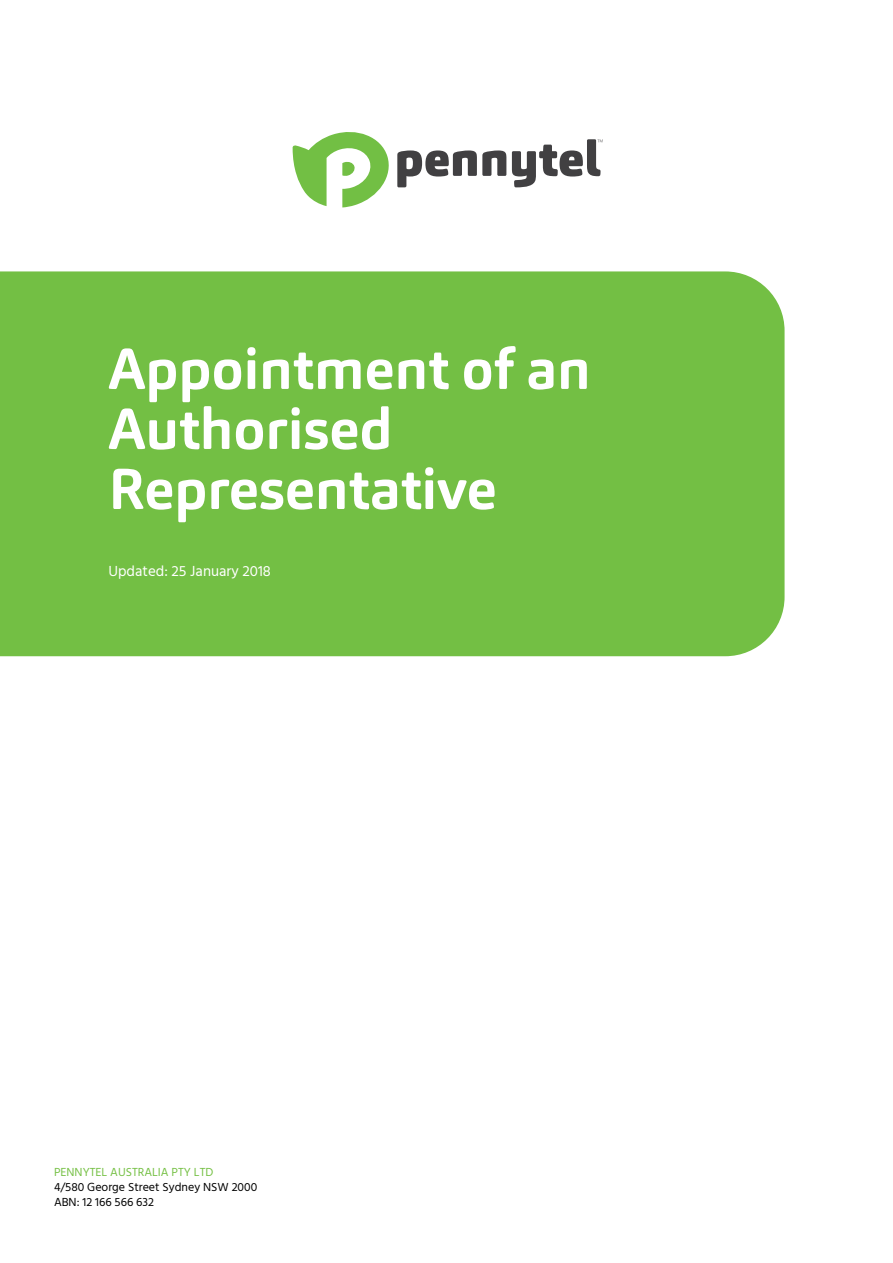
<style>
.page{position:relative;width:893px;height:1263px;background:#fff}
.page>*{position:absolute;margin:0;border:0;box-sizing:border-box;transform-origin:0 0}
.t1{font:700 57px/60px "Carnas";color:#fff}
.t2{font:15px "Hind";color:#fff}
.t3{font:12px/15px "Hind";color:#000}
.t4{font:12px "Hind";color:#75c044}
</style>
<div class="page">
<div style="left:0;top:271px;width:784px;height:385px;background:#73bf44"></div>
<svg style="left:293px;top:132px;width:213px;height:75px"></svg>
<svg style="left:512px;top:139px;width:91px;height:48px"></svg>
<h1 class="t1" style="left:108px;top:339px;width:484px">Appointment of an<br>Authorised<br>Representative</h1>
<p class="t2" style="left:108px;top:561px;width:164px">Updated: 25 January 2018</p>
<p class="t4" style="left:54px;top:1164px;width:161px">PENNYTEL AUSTRALIA PTY LTD</p>
<p class="t3" style="left:54px;top:1180px;width:205px">4/580 George Street Sydney NSW 2000<br>ABN: 12 166 566 632</p>
</div>
